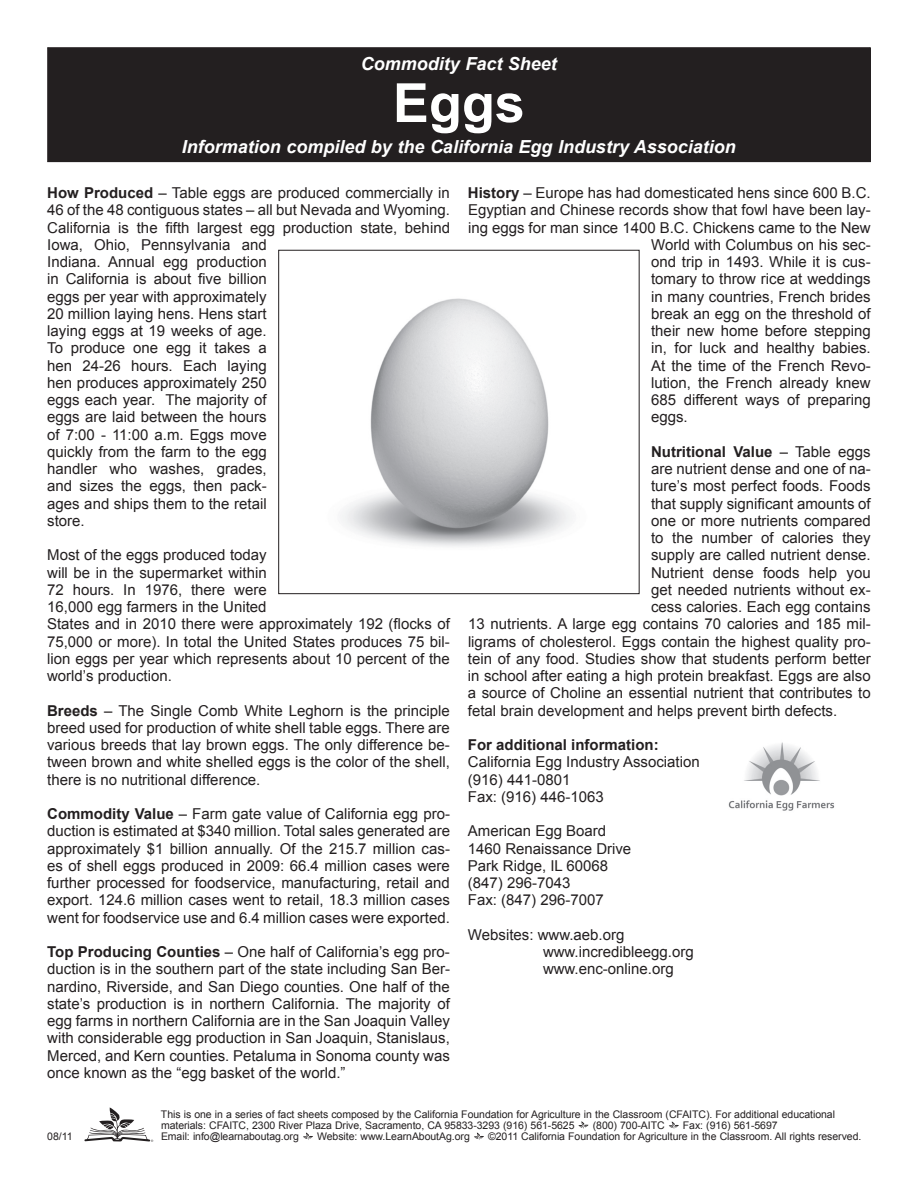
<style>
.page{position:relative;width:918px;height:1188px;background:#fff}
.page>*{position:absolute;margin:0;border:0;box-sizing:border-box;transform-origin:0 0}
.t1{font:700 54px "Arial";color:#fff}
.t2{font:italic 700 18px "Arial";color:#fff}
.t3{font:15px/17.2px "Arial";color:#231f20}
.t4{font:700 15px "Arial";color:#231f20}
.t5{font:10.5px/11.2px "Arial";letter-spacing:-.005em;color:#231f20}
.s1{font-weight:700}
.s2{font-weight:400}
</style>
<div class="page">
<div style="left:48px;top:48px;width:822px;height:114px;background:#231f20"></div>
<div style="left:47px;top:47px;width:824px;height:115px;border:1px solid #231f20"></div>
<svg style="left:578px;top:1121px;width:11px;height:8px"></svg>
<svg style="left:669px;top:1121px;width:10px;height:8px"></svg>
<svg style="left:303px;top:1133px;width:10px;height:7px"></svg>
<svg style="left:474px;top:1133px;width:10px;height:7px"></svg>
<svg style="left:84px;top:1107px;width:69px;height:35px"></svg>
<img style="left:340px;top:298px;width:232px;height:249px">
<div style="left:278px;top:250px;width:361px;height:344px;border:1px solid #231f20"></div>
<img style="left:728px;top:742px;width:107px;height:69px">
<p class="t2" style="left:361px;top:52px;width:198px">Commodity Fact Sheet</p>
<h1 class="t1" style="left:393px;top:67px;width:134px">Eggs</h1>
<p class="t2" style="left:182px;top:135px;width:555px">Information compiled by the California Egg Industry Association</p>
<p class="t3" style="left:47px;top:185px;width:404px"><span class="s1">How Produced</span> – Table eggs are produced commercially in 46 of the 48 contiguous states – all but Nevada and Wyoming.<br>California is the fifth largest egg production state, behind Iowa, Ohio, Pennsylvania and<br>Indiana. Annual egg production<br>in California is about five billion<br>eggs per year with approximately<br>20 million laying hens. Hens start<br>laying eggs at 19 weeks of age.<br>To produce one egg it takes a<br>hen 24-26 hours. Each laying<br>hen produces approximately 250<br>eggs each year. The majority of<br>eggs are laid between the hours<br>of 7:00 - 11:00 a.m. Eggs move<br>quickly from the farm to the egg<br>handler who washes, grades,<br>and sizes the eggs, then pack-<br>ages and ships them to the retail<br>store.</p>
<p class="t3" style="left:47px;top:547px;width:404px">Most of the eggs produced today<br>will be in the supermarket within<br>72 hours. In 1976, there were<br>16,000 egg farmers in the United<br>States and in 2010 there were approximately 192 (flocks of 75,000 or more). In total the United States produces 75 bil&shy;lion eggs per year which represents about 10 percent of the world’s production.</p>
<p class="t3" style="left:47px;top:702px;width:404px;text-align:justify"><span class="s1">Breeds</span> – The Single Comb White Leghorn is the principle breed used for production of white shell table eggs. There are various breeds that lay brown eggs. The only difference be&shy;tween brown and white shelled eggs is the color of the shell, there is no nutritional difference.</p>
<p class="t3" style="left:47px;top:806px;width:404px;text-align:justify"><span class="s1">Commodity Value</span> – Farm gate value of California egg pro&shy;duction is estimated at $340 million. Total sales generated are approximately $1 billion annually. Of the 215.7 million cas&shy;es of shell eggs produced in 2009: 66.4 million cases were further processed for foodservice, manufacturing, retail and export. 124.6 million cases went to retail, 18.3 million cases went for foodservice use and 6.4 million cases were exported.</p>
<p class="t3" style="left:47px;top:944px;width:404px;text-align:justify"><span class="s1">Top Producing Counties</span> – One half of California’s egg pro&shy;duction is in the southern part of the state including San Ber&shy;nardino, Riverside, and San Diego counties. One half of the state’s production is in northern California. The majority of egg farms in northern California are in the San Joaquin Valley with considerable egg production in San Joaquin, Stanislaus, Merced, and Kern counties. Petaluma in Sonoma county was once known as the “egg basket of the world.”</p>
<p class="t3" style="left:468px;top:185px;width:404px"><span class="s1">History</span> – Europe has had domesticated hens since 600 B.C.</p>
<p class="t3" style="left:468px;top:202px;width:404px">Egyptian and Chinese records show that fowl have been lay-</p>
<p class="t3" style="left:468px;top:219px;width:404px">ing eggs for man since 1400 B.C. Chickens came to the New</p>
<p class="t3" style="left:651px;top:236px;width:221px">World with Columbus on his sec-</p>
<p class="t3" style="left:651px;top:254px;width:221px">ond trip in 1493. While it is cus-</p>
<p class="t3" style="left:651px;top:271px;width:221px">tomary to throw rice at weddings</p>
<p class="t3" style="left:651px;top:288px;width:221px">in many countries, French brides</p>
<p class="t3" style="left:651px;top:305px;width:221px">break an egg on the threshold of</p>
<p class="t3" style="left:651px;top:323px;width:221px">their new home before stepping</p>
<p class="t3" style="left:651px;top:340px;width:221px">in, for luck and healthy babies.</p>
<p class="t3" style="left:651px;top:357px;width:221px">At the time of the French Revo-</p>
<p class="t3" style="left:651px;top:374px;width:221px">lution, the French already knew</p>
<p class="t3" style="left:651px;top:392px;width:221px">685 different ways of preparing</p>
<p class="t3" style="left:651px;top:409px;width:38px">eggs.</p>
<p class="t4" style="left:651px;top:442px;width:221px">Nutritional Value <span class="s2">– Table eggs</span></p>
<p class="t3" style="left:651px;top:461px;width:221px">are nutrient dense and one of na-</p>
<p class="t3" style="left:651px;top:478px;width:221px">ture’s most perfect foods. Foods</p>
<p class="t3" style="left:651px;top:495px;width:221px">that supply significant amounts of</p>
<p class="t3" style="left:651px;top:512px;width:221px">one or more nutrients compared</p>
<p class="t3" style="left:651px;top:530px;width:221px">to the number of calories they</p>
<p class="t3" style="left:651px;top:547px;width:221px">supply are called nutrient dense.</p>
<p class="t3" style="left:651px;top:564px;width:221px">Nutrient dense foods help you</p>
<p class="t3" style="left:651px;top:581px;width:221px">get needed nutrients without ex-</p>
<p class="t3" style="left:651px;top:599px;width:221px">cess calories. Each egg contains</p>
<p class="t3" style="left:468px;top:616px;width:404px">13 nutrients. A large egg contains 70 calories and 185 mil-</p>
<p class="t3" style="left:468px;top:633px;width:404px">ligrams of cholesterol. Eggs contain the highest quality pro-</p>
<p class="t3" style="left:468px;top:650px;width:404px">tein of any food. Studies show that students perform better</p>
<p class="t3" style="left:468px;top:668px;width:404px">in school after eating a high protein breakfast. Eggs are also</p>
<p class="t3" style="left:468px;top:685px;width:404px">a source of Choline an essential nutrient that contributes to</p>
<p class="t3" style="left:468px;top:702px;width:371px">fetal brain development and helps prevent birth defects.</p>
<p class="t4" style="left:468px;top:735px;width:192px">For additional information:</p>
<p class="t3" style="left:468px;top:754px;width:233px">California Egg Industry Association (916) 441-0801<br>Fax: (916) 446-1063</p>
<p class="t3" style="left:468px;top:823px;width:165px">American Egg Board<br>1460 Renaissance Drive<br>Park Ridge, IL 60068 (847) 296-7043<br>Fax: (847) 296-7007</p>
<p class="t3" style="left:543px;top:926px;width:152px;text-indent:-75px">Websites: www.aeb.org www.incredibleegg.org www.enc-online.org</p>
<p class="t5" style="left:47px;top:1131px;width:27px">08/11</p>
<p class="t5" style="left:161px;top:1109px;width:676px">This is one in a series of fact sheets composed by the California Foundation for Agriculture in the Classroom (CFAITC). For additional educational materials: CFAITC, 2300 River Plaza Drive, Sacramento, CA 95833-3293 (916) 561-5625</p>
<p class="t5" style="left:593px;top:1120px;width:73px">(800) 700-AITC</p>
<p class="t5" style="left:683px;top:1120px;width:96px">Fax: (916) 561-5697</p>
<p class="t5" style="left:161px;top:1131px;width:139px">Email: info@learnaboutag.org</p>
<p class="t5" style="left:317px;top:1131px;width:154px">Website: www.LearnAboutAg.org</p>
<p class="t5" style="left:488px;top:1131px;width:375px">©2011 California Foundation for Agriculture in the Classroom. All rights reserved.</p>
</div>
